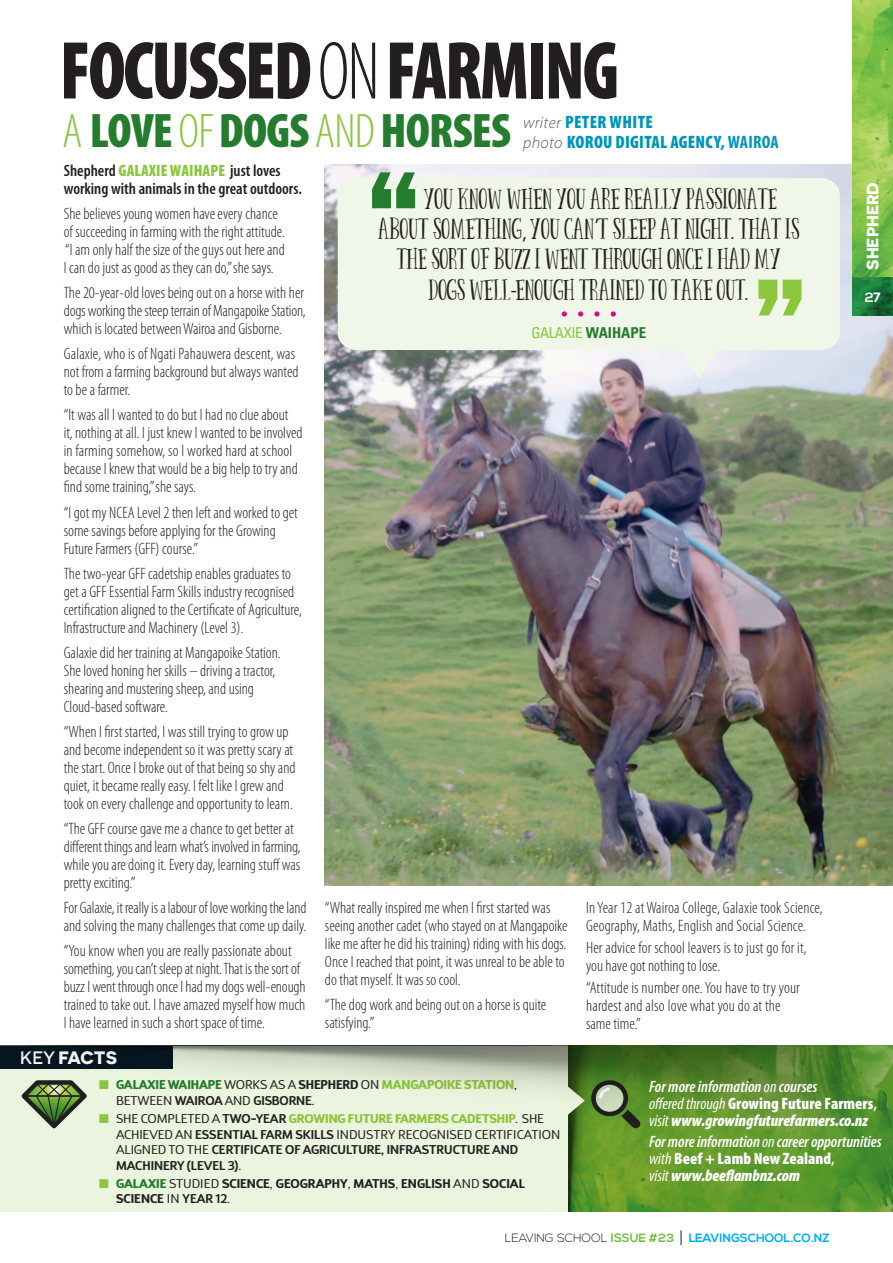
<style>
.page{position:relative;width:893px;height:1263px;background:#fff}
.page>*{position:absolute;margin:0;border:0;box-sizing:border-box;transform-origin:0 0}
.t1{font:900 condensed 82.8px "Myriad Pro";letter-spacing:-.03em;color:#231f20;scale:.9 1}
.t2{font:900 condensed 48.75px "Myriad Pro";letter-spacing:-.015em;color:#257c2e}
.t3{font:25.5px "Panda Tired Caps";letter-spacing:.005em;color:#231f20}
.t4{font:900 condensed 18px/20.2px "Myriad Pro";letter-spacing:.015em;color:#0095b9}
.t5{font:700 18px "Novecentosanswide";letter-spacing:-.02em;color:#fff}
.t6{font:300 condensed 16.5px/18px "Myriad Pro";color:#231f20}
.t7{font:italic 900 condensed 16.5px/17px "Myriad Pro";color:#fff}
.t8{font:italic 600 condensed 16.5px/17px "Myriad Pro";letter-spacing:-.005em;color:#fff}
.t9{font:600 condensed 16.5px/18px "Myriad Pro";color:#231f20}
.t10{font:900 condensed 16.5px "Myriad Pro";color:#fff}
.t11{font:700 16.5px "Novecentosanswide";color:#fff}
.t12{font:condensed 15px "Univers";letter-spacing:-.03em;color:#8bc63e}
.t13{font:700 13.5px "Nexa";color:#fff}
.t14{font:600 12.75px/15.8px "D Sari";color:#231f20}
.t15{font:12.75px/15.8px "D Sari";color:#231f20}
.t16{font:700 12.75px/15.8px "D Sari";color:#231f20}
.t17{font:700 12px "Nexa";color:#00aeef}
.s1{font-weight:300}
.s2{font-weight:300;color:#8bc63e}
.s3{font-weight:300;font-style:italic;font-stretch:normal;font-size:16.5px;color:#57585a}
.s4{font-weight:700}
.s5{font-family:"Univers";font-weight:300;font-stretch:condensed;font-size:24px}
.s6{font-weight:700;color:#257c2e}
.s7{font-weight:900;color:#8bc63e}
.s8{font-weight:500}
.s9{color:#8bc63e}
.s10{font-weight:800;color:#257c2e}
.s11{font-weight:800;color:#8bc63e}
.s12{font-weight:600}
.s13{font-weight:400}
.s14{font-style:normal}
.s15{font-weight:600;font-style:normal}
.s16{font-weight:900;font-style:normal}
.s17{font-weight:900}
.s18{font-weight:400;font-style:italic}
.s19{font-weight:300;color:#231f20}
.s20{color:#71bf44}
.s21{font-weight:300;font-size:18px;color:#231f20}
</style>
<div class="page">
<img style="left:325px;top:165px;width:568px;height:720px">
<img style="left:853px;top:0;width:40px;height:320px">
<img style="left:853px;top:277px;width:40px;height:38px">
<svg style="left:608px;top:1045px;width:285px;height:167px;background:#59902c"></svg>
<img style="left:585px;top:1045px;width:23px;height:167px">
<svg style="left:591px;top:1080px;width:50px;height:49px;background:#678648"></svg>
<svg style="left:0;top:1045px;width:585px;height:167px;background:#dce6cf"></svg>
<div style="left:0;top:1045px;width:172px;height:23px;background:#071822"></div>
<svg style="left:17px;top:1078px;width:74px;height:54px;background:#9dae8a"></svg>
<svg style="left:338px;top:178px;width:502px;height:201px;background:#ebf0e4"></svg>
<svg style="left:562px;top:311px;width:5px;height:6px"></svg>
<svg style="left:578px;top:311px;width:5px;height:6px"></svg>
<svg style="left:594px;top:311px;width:6px;height:6px"></svg>
<svg style="left:611px;top:311px;width:5px;height:6px"></svg>
<svg style="left:372px;top:172px;width:43px;height:36px;background:#63a067"></svg>
<svg style="left:783px;top:280px;width:18px;height:35px"></svg>
<svg style="left:758px;top:280px;width:19px;height:35px"></svg>
<h1 class="t1" style="left:60px;top:18px;width:623px">FOCUSSED<span class="s1">ON</span>FARMING</h1>
<h2 class="t2" style="left:62px;top:100px;width:450px"><span class="s2">A</span> LOVE <span class="s2">OF</span>DOGS <span class="s2">AND</span>HORSES</h2>
<p class="t4" style="left:523px;top:111px;width:257px"><span class="s3">writer</span> PETER WHITE<br><span class="s3">photo</span> KOROU DIGITAL AGENCY, <span class="s4">WAIROA</span></p>
<h3 class="t3" style="left:424px;top:187px;width:355px">YOU KNOW WHEN YOU ARE REALLY PASSIONATE</h3>
<h3 class="t3" style="left:378px;top:217px;width:423px">ABOUT SOMETHING<span class="s5">,</span> YOU CAN<span class="s5">’</span>T SLEEP AT NIGHT<span class="s5">.</span> THAT IS</h3>
<h3 class="t3" style="left:397px;top:247px;width:385px">THE SORT OF BUZZ I WENT THROUGH ONCE I HAD MY</h3>
<h3 class="t3" style="left:429px;top:279px;width:322px">DOGS WELL<span class="s5">-</span>ENOUGH TRAINED TO TAKE OUT<span class="s5">.</span></h3>
<p class="t12" style="left:531px;top:323px;width:116px">GALAXIE <span class="s6">WAIHAPE</span></p>
<p class="t9" style="left:64px;top:161px;width:240px">Shepherd <span class="s7">GALAXIE WAIHAPE</span> just loves working with animals in the great outdoors.</p>
<p class="t6" style="left:64px;top:204px;width:223px">She believes young women have every chance of succeeding in farming with the right attitude. “I am only half the size of the guys out here and I can do just as good as they can do,” she says.</p>
<p class="t6" style="left:64px;top:284px;width:243px;text-align:justify">The 20-year-old loves being out on a horse with her dogs working the steep terrain of Mangapoike Station, which is located between Wairoa and Gisborne.</p>
<p class="t6" style="left:64px;top:345px;width:236px">Galaxie, who is of Ngati Pahauwera descent, was not from a farming background but always wanted to be a farmer.</p>
<p class="t6" style="left:64px;top:406px;width:240px">“It was all I wanted to do but I had no clue about<br>it, nothing at all. I just knew I wanted to be involved in farming somehow, so I worked hard at school because I knew that would be a big help to try and find some training,” she says.</p>
<p class="t6" style="left:64px;top:503px;width:236px">“I got my NCEA Level 2 then left and worked to get some savings before applying for the Growing<br>Future Farmers (GFF) course.”</p>
<p class="t6" style="left:64px;top:564px;width:240px">The two-year GFF cadetship enables graduates to get a GFF Essential Farm Skills industry recognised certification aligned to the Certificate of Agriculture, Infrastructure and Machinery (Level 3).</p>
<p class="t6" style="left:64px;top:643px;width:218px">Galaxie did her training at Mangapoike Station.<br>She loved honing her skills – driving a tractor, shearing and mustering sheep, and using Cloud-based software.</p>
<p class="t6" style="left:64px;top:722px;width:233px">“When I first started, I was still trying to grow up and become independent so it was pretty scary at the start. Once I broke out of that being so shy and quiet, it became really easy. I felt like I grew and took on every challenge and opportunity to learn.</p>
<p class="t6" style="left:64px;top:820px;width:238px">“The GFF course gave me a chance to get better at different things and learn what’s involved in farming, while you are doing it. Every day, learning stuff was pretty exciting.”</p>
<p class="t6" style="left:64px;top:899px;width:244px">For Galaxie, it really is a labour of love working the land and solving the many challenges that come up daily.</p>
<p class="t6" style="left:64px;top:942px;width:243px">“You know when you are really passionate about something, you can’t sleep at night. That is the sort of buzz I went through once I had my dogs well-enough trained to take out. I have amazed myself how much I have learned in such a short space of time.</p>
<p class="t6" style="left:325px;top:899px;width:244px">“What really inspired me when I first started was seeing another cadet (who stayed on at Mangapoike like me after he did his training) riding with his dogs.<br>Once I reached that point, it was unreal to be able to do that myself. It was so cool.</p>
<p class="t6" style="left:325px;top:995px;width:223px">“The dog work and being out on a horse is quite satisfying.”</p>
<p class="t6" style="left:586px;top:899px;width:238px">In Year 12 at Wairoa College, Galaxie took Science,<br>Geography, Maths, English and Social Science.</p>
<p class="t6" style="left:586px;top:938px;width:222px">Her advice for school leavers is to just go for it, you have got nothing to lose.</p>
<p class="t6" style="left:586px;top:978px;width:215px">“Attitude is number one. You have to try your hardest and also love what you do at the same time.”</p>
<p class="t5" style="left:20px;top:1046px;width:98px"><span class="s8">KEY</span> FACTS</p>
<p class="t11" style="left:862px;top:270px;width:89px;rotate:-90deg">SHEPHERD</p>
<p class="t13" style="left:865px;top:289px;width:18px">27</p>
<p class="t15" style="left:116px;top:1077px;width:403px;text-indent:-17px"><span class="s9">■</span> <span class="s10">GALAXIE WAIHAPE</span> WORKS AS A <span class="s4">SHEPHERD</span> ON <span class="s11">MANGAPOIKE STATION</span>,<br>BETWEEN <span class="s12">WAIROA</span> AND <span class="s12">GISBORNE</span>.</p>
<p class="t14" style="left:116px;top:1110px;width:446px;text-indent:-17px"><span class="s9">■</span> <span class="s13">SHE COMPLETED A</span> TWO-YEAR <span class="s11">GROWING FUTURE FARMERS CADETSHIP</span><span class="s13">. SHE ACHIEVED AN</span> ESSENTIAL FARM SKILLS <span class="s13">INDUSTRY RECOGNISED CERTIFICATION ALIGNED TO THE</span> CERTIFICATE OF AGRICULTURE, INFRASTRUCTURE AND MACHINERY (LEVEL 3)<span class="s13">.</span></p>
<p class="t16" style="left:116px;top:1175px;width:410px;text-indent:-17px"><span class="s9">■</span> <span class="s10">GALAXIE</span> <span class="s13">STUDIED</span> SCIENCE<span class="s13">,</span> GEOGRAPHY<span class="s13">,</span> MATHS<span class="s13">,</span> ENGLISH <span class="s13">AND</span> SOCIAL<br>SCIENCE <span class="s13">IN</span> <span class="s12">YEAR 12</span><span class="s13">.</span></p>
<p class="t7" style="left:649px;top:1077px;width:229px"><span class="s12">For more information</span> <span class="s13">on</span> <span class="s12">courses<br></span><span class="s13">offered through</span> <span class="s14">Growing Future Farmers</span><span class="s15">, </span><span class="s13">visit</span> www.growingfuturefarmers.co.nz</p>
<p class="t8" style="left:649px;top:1133px;width:234px">For more information <span class="s13">on</span> career opportunities <span class="s13">with</span> <span class="s16">Beef + Lamb New Zealand</span><span class="s14">,<br></span><span class="s13">visit</span> <span class="s17">www.beeflambnz.com</span></p>
<p class="t10" style="left:786px;top:1075px;width:34px">are r</p>
<p class="t10" style="left:658px;top:1092px;width:202px">ppor unities <span class="s18">with</span> Plumbing World</p>
<p class="t7" style="left:673px;top:1110px;width:206px">www.plumbingworld.ac.nz/careers</p>
<p class="t8" style="left:651px;top:1126px;width:195px"><span class="s13">with</span> for further details <span class="s13">on</span> <span class="s16">plumbing</span></p>
<p class="t10" style="left:651px;top:1141px;width:150px">apprenticeships <span class="s18">with</span> ATT<span class="s12">,</span></p>
<p class="t7" style="left:651px;top:1159px;width:116px"><span class="s13">visit</span> www.att.org.nz</p>
<p class="t17" style="left:505px;top:1231px;width:326px"><span class="s19">LEAVING SCHOOL</span> <span class="s20">ISSUE #23</span> <span class="s21">|</span> LEAVINGSCHOOL.CO.NZ</p>
</div>
